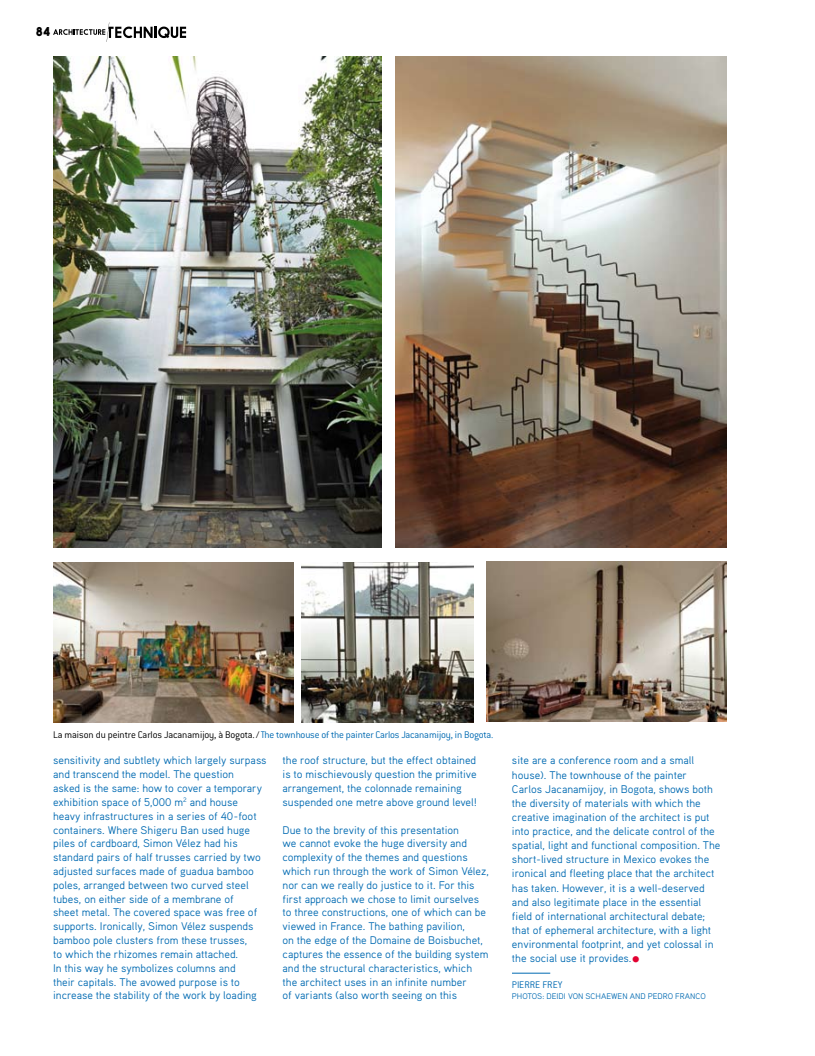
<style>
.page{position:relative;width:815px;height:1056px;background:#fff}
.page>*{position:absolute;margin:0;border:0;box-sizing:border-box;transform-origin:0 0}
.t1{font:900 11.88px "Ebisu";color:#000}
.t2{font:11.12px/13.9px "Aaux Pro";color:#006ab2}
.t3{font:300 10.62px "Conduit ITC";letter-spacing:-.015em;color:#006ab2}
.t4{font:8.12px "Aaux Pro";color:#006ab2}
.s1{color:#000}
.s2{font-size:20px;color:#e20031}
</style>
<div class="page">
<hr style="left:512px;top:973px;width:38px;height:1px;background:#006ab2">
<img style="left:486px;top:562px;width:240px;height:159px">
<img style="left:301px;top:562px;width:172px;height:160px">
<img style="left:53px;top:562px;width:241px;height:160px">
<img style="left:53px;top:57px;width:328px;height:490px">
<img style="left:396px;top:57px;width:330px;height:490px">
<svg style="left:53px;top:22px;width:133px;height:20px"></svg>
<p class="t1" style="left:36px;top:24px;width:16px">84</p>
<p class="t3" style="left:53px;top:729px;width:442px"><span class="s1">La maison du peintre Carlos Jacanamijoy, à Bogota./</span>The townhouse of the painter Carlos Jacanamijoy, in Bogota.</p>
<p class="t2" style="left:53px;top:753px;width:215px">sensitivity and subtlety which largely surpass and transcend the model. The question<br>asked is the same: how to cover a temporary exhibition space of 5,000 m<sup>2</sup> and house heavy infrastructures in a series of 40-foot containers. Where Shigeru Ban used huge piles of cardboard, Simon Vélez had his standard pairs of half trusses carried by two adjusted surfaces made of guadua bamboo poles, arranged between two curved steel tubes, on either side of a membrane of<br>sheet metal. The covered space was free of supports. Ironically, Simon Vélez suspends bamboo pole clusters from these trusses,<br>to which the rhizomes remain attached.<br>In this way he symbolizes columns and<br>their capitals. The avowed purpose is to increase the stability of the work by loading</p>
<p class="t2" style="left:283px;top:753px;width:196px">the roof structure, but the effect obtained is to mischievously question the primitive arrangement, the colonnade remaining suspended one metre above ground level!</p>
<p class="t2" style="left:283px;top:822px;width:208px">Due to the brevity of this presentation<br>we cannot evoke the huge diversity and complexity of the themes and questions which run through the work of Simon Vélez, nor can we really do justice to it. For this first approach we chose to limit ourselves to three constructions, one of which can be viewed in France. The bathing pavilion,<br>on the edge of the Domaine de Boisbuchet, captures the essence of the building system and the structural characteristics, which the architect uses in an infinite number<br>of variants (also worth seeing on this</p>
<p class="t2" style="left:512px;top:753px;width:210px">site are a conference room and a small house). The townhouse of the painter<br>Carlos Jacanamijoy, in Bogota, shows both the diversity of materials with which the creative imagination of the architect is put into practice, and the delicate control of the spatial, light and functional composition. The short-lived structure in Mexico evokes the ironical and fleeting place that the architect has taken. However, it is a well-deserved and also legitimate place in the essential field of international architectural debate; that of ephemeral architecture, with a light environmental footprint, and yet colossal in the social use it provides.<span class="s2">•</span></p>
<p class="t3" style="left:512px;top:978px;width:14px">Pierre</p>
<p class="t3" style="left:542px;top:978px;width:22px">Frey</p>
<p class="t4" style="left:512px;top:991px;width:11px">Photos</p>
<p class="t4" style="left:542px;top:991px;width:14px">: Deidi</p>
<p class="t4" style="left:568px;top:991px;width:6px">von</p>
<p class="t4" style="left:586px;top:991px;width:6px">schae</p>
<p class="t4" style="left:611px;top:991px;width:25px">wen and</p>
<p class="t4" style="left:648px;top:991px;width:6px">pedro</p>
<p class="t4" style="left:675px;top:991px;width:6px">franco</p>
</div>
